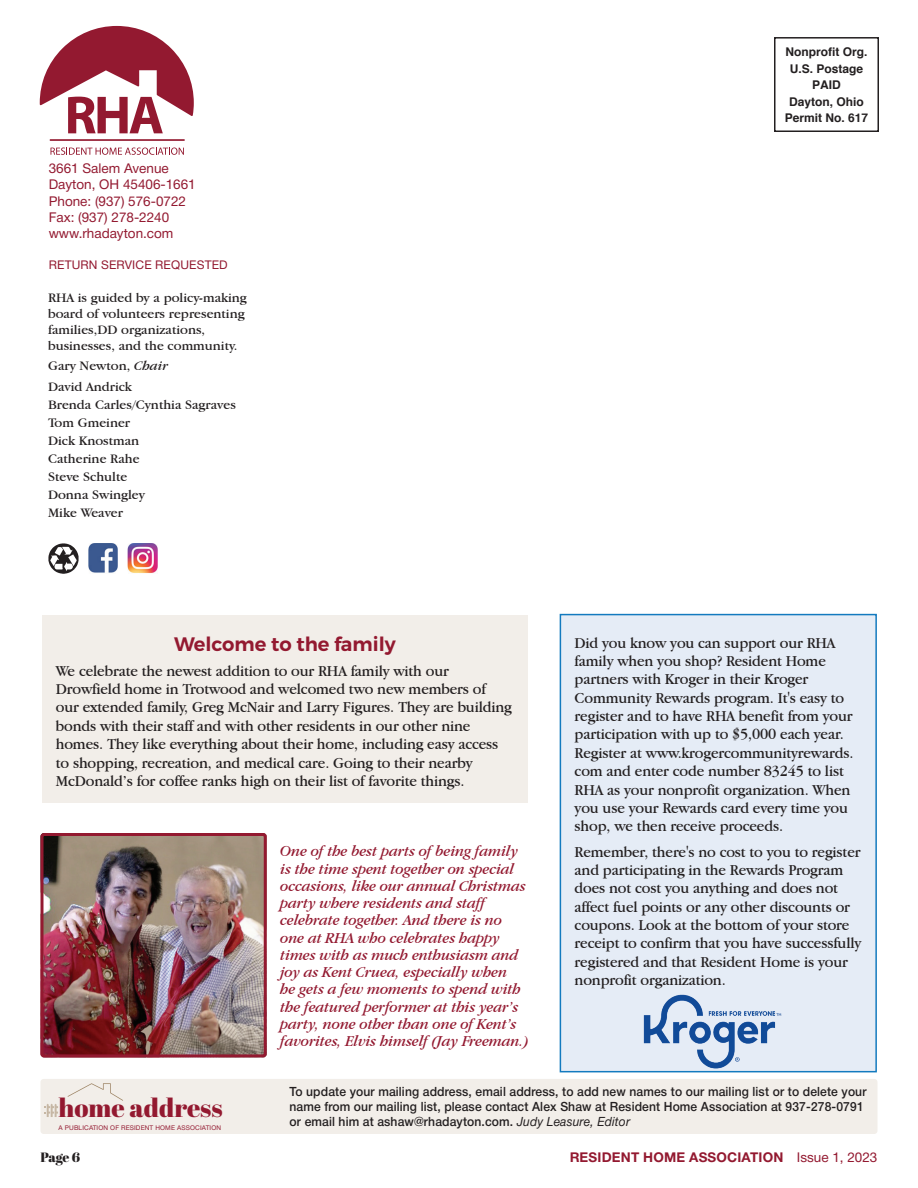
<style>
.page{position:relative;width:918px;height:1188px;background:#fff}
.page>*{position:absolute;margin:0;border:0;box-sizing:border-box;transform-origin:0 0}
.t1{font:25.95px "Abril Fatface";color:#931930}
.t2{font:600 19.5px "Montserrat";color:#931930}
.t3{font:15.75px/18.5px "Garamond IT Cby BT";letter-spacing:-.01em;color:#231f20;scale:.95 1}
.t4{font:italic 15.75px/17.2px "Garamond IT Cby BT";letter-spacing:-.01em;color:#931930;scale:.95 1}
.t5{font:13.5px/18px "Garamond IT Cby BT";color:#231f20}
.t6{font:13.5px/16.2px "Helvetica Neue Cyr";color:#931930}
.t7{font:700 13.5px "Helvetica Neue Cyr";letter-spacing:.015em;color:#931930}
.t8{font:13.5px "Abril Fatface";color:#231f20}
.t9{font:500 12.75px/15px "Helvetica Neue Cyr";letter-spacing:.01em;color:#231f20;scale:.95 1}
.t10{font:700 12px/16.5px "Helvetica";color:#231f20;text-align:center}
.t11{font:12px "Helvetica Neue Cyr";letter-spacing:.015em;color:#931930}
.t12{font:6.45px "Helvetica Neue Cyr";letter-spacing:.025em;color:#931930}
.s1{font-style:italic}
.s2{font-weight:400;font-style:italic}
.s3{font-weight:400}
</style>
<div class="page">
<div style="left:40px;top:1079px;width:838px;height:55px;background:#f2eee9;border-radius:3px"></div>
<div style="left:774px;top:37px;width:105px;height:95px;border:2px solid #231f20"></div>
<img style="left:49px;top:543px;width:30px;height:30px">
<img style="left:127px;top:543px;width:31px;height:30px">
<img style="left:88px;top:543px;width:30px;height:30px">
<svg style="left:40px;top:26px;width:154px;height:107px"></svg>
<svg style="left:51px;top:148px;width:133px;height:7px"></svg>
<hr style="left:50px;top:139px;width:135px;height:2px;background:#931930">
<svg style="left:44px;top:1104px;width:14px;height:13px"></svg>
<svg style="left:68px;top:1083px;width:55px;height:18px"></svg>
<div style="left:560px;top:615px;width:316px;height:457px;background:#e5ecf6"></div>
<div style="left:560px;top:614px;width:317px;height:458px;border:2px solid #137abf"></div>
<img style="left:643px;top:994px;width:139px;height:75px">
<div style="left:42px;top:615px;width:486px;height:55px;background:#f2eee9"></div>
<div style="left:42px;top:650px;width:486px;height:153px;background:#f2eee9"></div>
<img style="left:44px;top:837px;width:219px;height:216px">
<div style="left:40px;top:833px;width:227px;height:224px;border:3px solid #931930;border-radius:2px"></div>
<p class="t6" style="left:49px;top:160px;width:149px">3661 Salem Avenue<br>Dayton, OH 45406-1661<br>Phone: (937) 576-0722<br>Fax: (937) 278-2240 www.rhadayton.com</p>
<p class="t11" style="left:49px;top:258px;width:180px">RETURN SERVICE REQUESTED</p>
<p class="t5" style="left:48px;top:289px;width:200px;line-height:16.2px">RHA is guided by a policy-making board of volunteers representing families,DD organizations, businesses, and the community.</p>
<p class="t5" style="left:48px;top:354px;width:121px;line-height:21.3px">Gary Newton, <span class="s1">Chair<br></span>David Andrick</p>
<p class="t5" style="left:48px;top:395px;width:189px">Brenda Carles/Cynthia Sagraves<br>Tom Gmeiner<br>Dick Knostman<br>Catherine Rahe<br>Steve Schulte<br>Donna Swingley<br>Mike Weaver</p>
<p class="t10" style="left:785px;top:43px;width:85px">Nonprofit Org.<br>U.S. Postage<br>PAID<br>Dayton, Ohio<br>Permit No. 617</p>
<p class="t2" style="left:174px;top:632px;width:223px">Welcome to the family</p>
<p class="t3" style="left:56px;top:661px;width:482px">We celebrate the newest addition to our RHA family with our Drowfield home in Trotwood and welcomed two new members of our extended family, Greg McNair and Larry Figures. They are building bonds with their staff and with other residents in our other nine homes. They like everything about their home, including easy access to shopping, recreation, and medical care. Going to their nearby McDonald’s for coffee ranks high on their list of favorite things.</p>
<p class="t4" style="left:280px;top:842px;width:264px">One of the best parts of being family is the time spent together on special occasions, like our annual Christmas party where residents and staff celebrate together. And there is no one at RHA who celebrates happy times with as much enthusiasm and joy as Kent Cruea, especially when<br>he gets a few moments to spend with the featured performer at this year’s party, none other than one of Kent’s favorites, Elvis himself (Jay Freeman.)</p>
<p class="t3" style="left:575px;top:633px;width:295px">Did you know you can support our RHA family when you shop? Resident Home partners with Kroger in their Kroger Community Rewards program. It's easy to register and to have RHA benefit from your participation with up to $5,000 each year.<br>Register at www.krogercommunityrewards. com and enter code number 83245 to list RHA as your nonprofit organization. When you use your Rewards card every time you shop, we then receive proceeds.</p>
<p class="t3" style="left:575px;top:842px;width:303px">Remember, there's no cost to you to register and participating in the Rewards Program does not cost you anything and does not affect fuel points or any other discounts or coupons. Look at the bottom of your store receipt to confirm that you have successfully registered and that Resident Home is your nonprofit organization.</p>
<h1 class="t1" style="left:59px;top:1090px;width:166px">home address</h1>
<p class="t12" style="left:59px;top:1124px;width:164px">A PUBLICATION OF RESIDENT HOME ASSOCIATION</p>
<p class="t8" style="left:40px;top:1147px;width:41px">Page 6</p>
<p class="t9" style="left:290px;top:1084px;width:609px">To update your mailing address, email address, to add new names to our mailing list or to delete your name from our mailing list, please contact Alex Shaw at Resident Home Association at 937-278-0791 or email him at ashaw@rhadayton.com. <span class="s2">Judy Leasure, Editor</span></p>
<p class="t7" style="left:570px;top:1149px;width:309px">RESIDENT HOME ASSOCIATION <span class="s3">Issue 1, 2023</span></p>
</div>
